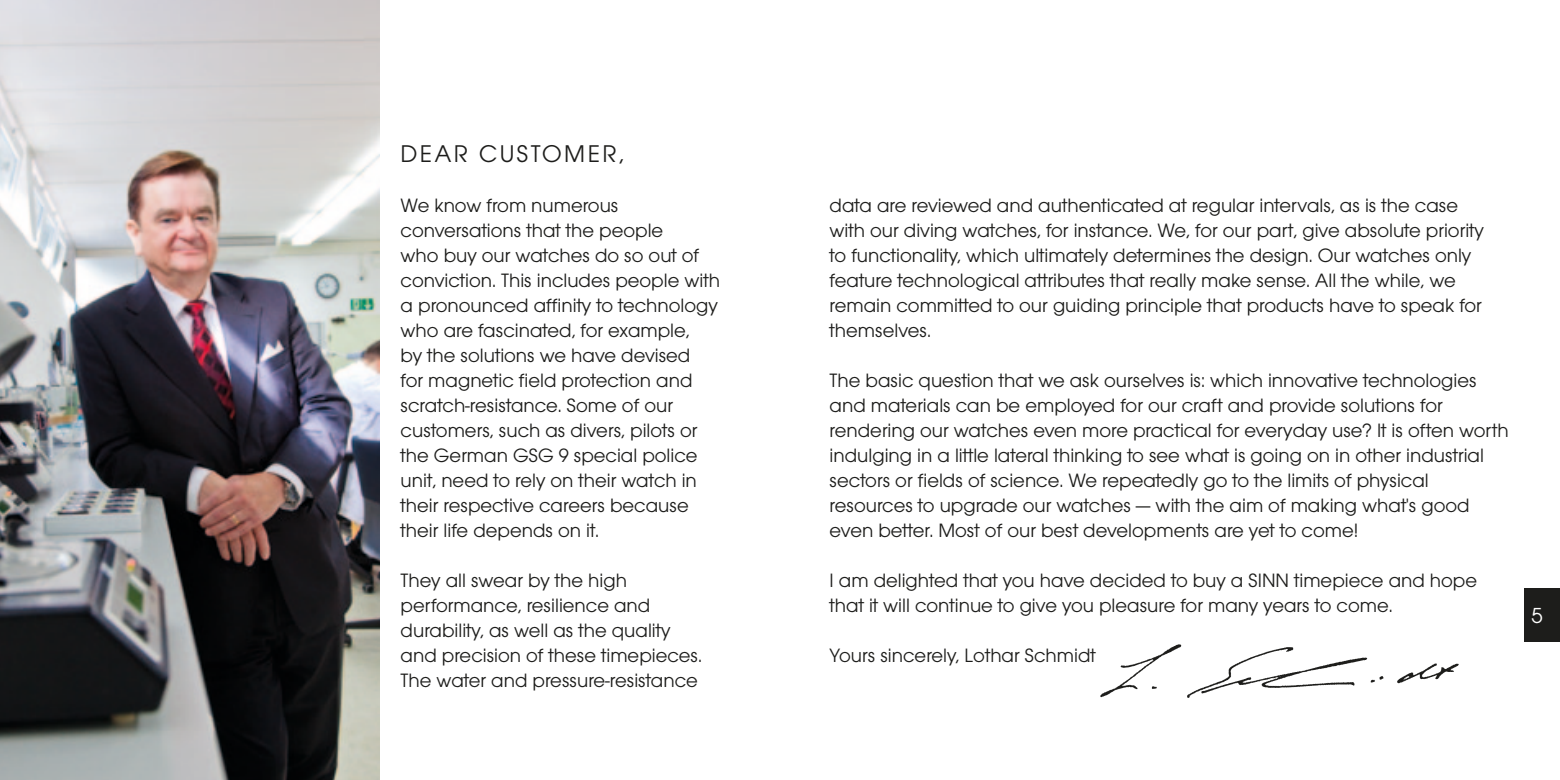
<style>
.page{position:relative;width:1560px;height:780px;background:#fff}
.page>*{position:absolute;margin:0;border:0;box-sizing:border-box;transform-origin:0 0}
.t1{font:25px "Avant Gar Got Itc T Boo";color:#1d1d1b}
.t2{font:22.5px "Avant Gar Got Itc T Boo";color:#fff}
.t3{font:20px/25px "Avant Gar Got Itc T Boo";color:#1d1d1b}
</style>
<div class="page">
<div style="left:1524px;top:588px;width:35px;height:53px;background:#1d1d1b"></div>
<img style="left:1100px;top:644px;width:359px;height:54px">
<img style="left:0;top:0;width:379px;height:780px">
<p class="t1" style="left:400px;top:139px;width:18px">DEAR</p>
<p class="t1" style="left:479px;top:139px;width:38px">CUSTOMER</p>
<p class="t1" style="left:619px;top:139px;width:6px">,</p>
<p class="t3" style="left:400px;top:193px;width:321px">We know from numerous conversations that the people<br>who buy our watches do so out of conviction. This includes people with a pronounced affinity to technology who are fascinated, for example,<br>by the solutions we have devised<br>for magnetic field protection and scratch-resistance. Some of our customers, such as divers, pilots or the German GSG 9 special police unit, need to rely on their watch in their respective careers because their life depends on it.</p>
<p class="t3" style="left:400px;top:568px;width:303px">They all swear by the high performance, resilience and durability, as well as the quality and precision of these timepieces.<br>The water and pressure-resistance</p>
<p class="t3" style="left:829px;top:193px;width:655px">data are reviewed and authenticated at regular intervals, as is the case with our diving watches, for instance. We, for our part, give absolute priority to functionality, which ultimately determines the design. Our watches only feature technological attributes that really make sense. All the while, we remain committed to our guiding principle that products have to speak for themselves.</p>
<p class="t3" style="left:829px;top:368px;width:680px">The basic question that we ask ourselves is: which innovative technologies and materials can be employed for our craft and provide solutions for rendering our watches even more practical for everyday use? It is often worth indulging in a little lateral thinking to see what is going on in other industrial sectors or fields of science. We repeatedly go to the limits of physical resources to upgrade our watches — with the aim of making what's good even better. Most of our best developments are yet to come!</p>
<p class="t3" style="left:829px;top:568px;width:649px">I am delighted that you have decided to buy a SINN timepiece and hope that it will continue to give you pleasure for many years to come.</p>
<p class="t3" style="left:829px;top:643px;width:268px">Yours sincerely, Lothar Schmidt</p>
<p class="t2" style="left:1531px;top:602px;width:13px">5</p>
</div>
